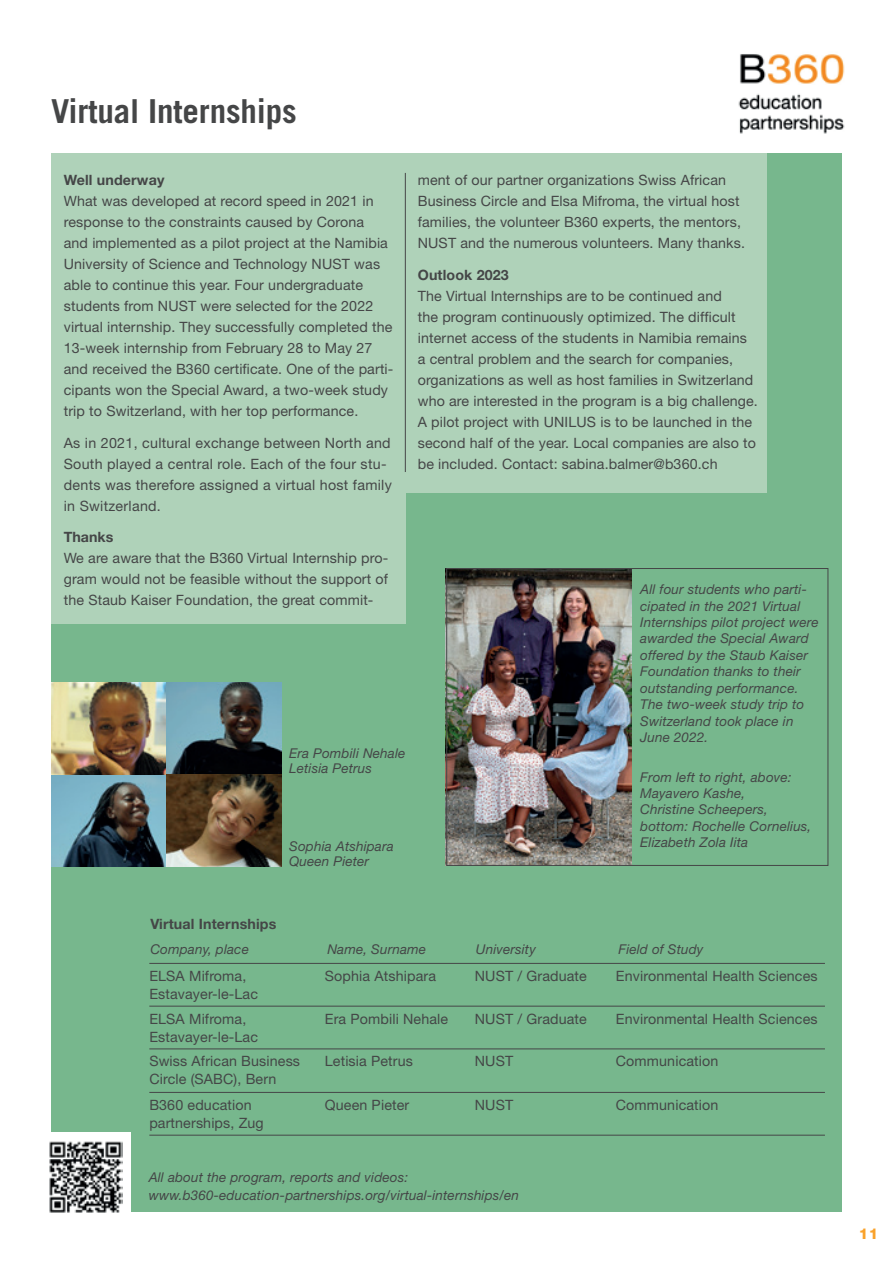
<style>
.page{position:relative;width:893px;height:1263px;background:#fff}
.page>*{position:absolute;margin:0;border:0;box-sizing:border-box;transform-origin:0 0}
.t1{font:700 33px "Trade Gothic";letter-spacing:-.005em;color:#454647}
.t2{font:800 15px "Helvetica Neue";color:#f9a22b}
.t3{font:14.25px/21px "Helvetica Neue";letter-spacing:.01em;color:#454647}
.t4{font:700 14.25px "Helvetica Neue";letter-spacing:.01em;color:#454647}
.t5{font:italic 13.5px/16.5px "Helvetica Neue";letter-spacing:.01em;color:#454647}
</style>
<div class="page">
<div style="left:51px;top:153px;width:791px;height:1059px;background:#77b78d"></div>
<img style="left:738px;top:54px;width:107px;height:80px">
<div style="left:51px;top:153px;width:354px;height:471px;background:#afd2b9"></div>
<div style="left:405px;top:153px;width:361px;height:340px;background:#afd2b9"></div>
<hr style="left:405px;top:173px;width:1px;height:299px;background:#454647">
<div style="left:40px;top:1132px;width:90px;height:92px;background:#fff"></div>
<img style="left:49px;top:1141px;width:73px;height:72px">
<hr style="left:149px;top:963px;width:676px;height:1px;background:#454647">
<hr style="left:149px;top:1006px;width:676px;height:1px;background:#454647">
<hr style="left:149px;top:1048px;width:676px;height:1px;background:#454647">
<hr style="left:149px;top:1092px;width:676px;height:1px;background:#454647">
<hr style="left:149px;top:1135px;width:676px;height:1px;background:#454647">
<img style="left:51px;top:682px;width:230px;height:184px">
<img style="left:448px;top:570px;width:183px;height:294px">
<div style="left:446px;top:568px;width:382px;height:298px;border:1px solid #454647"></div>
<h1 class="t1" style="left:51px;top:91px;width:247px">Virtual Internships</h1>
<p class="t4" style="left:64px;top:171px;width:102px">Well underway</p>
<p class="t3" style="left:64px;top:191px;width:331px">What was developed at record speed in 2021 in response to the constraints caused by Corona<br>and implemented as a pilot project at the Namibia University of Science and Technology NUST was able to continue this year. Four undergraduate students from NUST were selected for the 2022 virtual internship. They successfully completed the 13-week internship from February 28 to May 27 and received the B360 certificate. One of the parti&shy;cipants won the Special Award, a two-week study trip to Switzerland, with her top performance.</p>
<p class="t3" style="left:64px;top:432px;width:330px">As in 2021, cultural exchange between North and South played a central role. Each of the four stu&shy;dents was therefore assigned a virtual host family in Switzerland.</p>
<p class="t4" style="left:64px;top:529px;width:51px">Thanks</p>
<p class="t3" style="left:64px;top:548px;width:326px;text-align:justify">We are aware that the B360 Virtual Internship pro&shy;gram would not be feasible without the support of the Staub Kaiser Foundation, the great commit-</p>
<p class="t5" style="left:289px;top:745px;width:118px;line-height:15px">Era Pombili Nehale<br>Letisia Petrus</p>
<p class="t5" style="left:289px;top:838px;width:106px;line-height:15px">Sophia Atshipara<br>Queen Pieter</p>
<p class="t3" style="left:418px;top:170px;width:329px">ment of our partner organizations Swiss African Business Circle and Elsa Mifroma, the virtual host families, the volunteer B360 experts, the mentors, NUST and the numerous volunteers. Many thanks.</p>
<p class="t4" style="left:418px;top:266px;width:93px">Outlook 2023</p>
<p class="t3" style="left:418px;top:285px;width:342px">The Virtual Internships are to be continued and<br>the program continuously optimized. The difficult internet access of the students in Namibia remains a central problem and the search for companies, organizations as well as host families in Switzerland who are interested in the program is a big challenge.<br>A pilot project with UNILUS is to be launched in the second half of the year. Local companies are also to be included. Contact: sabina.balmer@b360.ch</p>
<p class="t5" style="left:640px;top:581px;width:180px">All four students who parti&shy;cipated in the 2021 Virtual<br>Internships pilot project were awarded the Special Award offered by the Staub Kaiser<br>Foundation thanks to their outstanding performance.<br>The two-week study trip to<br>Switzerland took place in<br>June 2022.</p>
<p class="t5" style="left:640px;top:768px;width:173px">From left to right, above:<br>Mayavero Kashe,<br>Christine Scheepers, bottom: Rochelle Cornelius,<br>Elizabeth Zola Iita</p>
<p class="t4" style="left:150px;top:915px;width:128px">Virtual Internships</p>
<p class="t5" style="left:150px;top:941px;width:100px">Company, place</p>
<p class="t5" style="left:327px;top:941px;width:100px">Name, Surname</p>
<p class="t5" style="left:476px;top:941px;width:61px">University</p>
<p class="t5" style="left:618px;top:941px;width:87px">Field of Study</p>
<p class="t3" style="left:149px;top:965px;width:99px">ELSA Mifroma,</p>
<p class="t3" style="left:325px;top:965px;width:113px">Sophia Atshipara</p>
<p class="t3" style="left:475px;top:965px;width:114px">NUST / Graduate</p>
<p class="t3" style="left:616px;top:965px;width:203px">Environmental Health Sciences</p>
<p class="t3" style="left:149px;top:981px;width:110px;line-height:24.8px">Estavayer-le-Lac<br>ELSA Mifroma,</p>
<p class="t3" style="left:325px;top:1008px;width:125px">Era Pombili Nehale</p>
<p class="t3" style="left:475px;top:1008px;width:114px">NUST / Graduate</p>
<p class="t3" style="left:616px;top:1008px;width:203px">Environmental Health Sciences</p>
<p class="t3" style="left:149px;top:1024px;width:152px;line-height:24.8px">Estavayer-le-Lac<br>Swiss African Business</p>
<p class="t3" style="left:149px;top:1066px;width:129px;line-height:25.5px">Circle (SABC), Bern<br>B360 education</p>
<p class="t3" style="left:149px;top:1112px;width:116px">partnerships, Zug</p>
<p class="t3" style="left:325px;top:1050px;width:90px">Letisia Petrus</p>
<p class="t3" style="left:475px;top:1050px;width:40px">NUST</p>
<p class="t3" style="left:616px;top:1050px;width:104px">Communication</p>
<p class="t3" style="left:325px;top:1094px;width:86px">Queen Pieter</p>
<p class="t3" style="left:475px;top:1094px;width:40px">NUST</p>
<p class="t3" style="left:616px;top:1094px;width:104px">Communication</p>
<p class="t5" style="left:149px;top:1168px;width:372px;line-height:18px">All about the program, reports and videos: www.b360-education-partnerships.org/virtual-internships/en</p>
<p class="t2" style="left:859px;top:1224px;width:21px">11</p>
</div>
